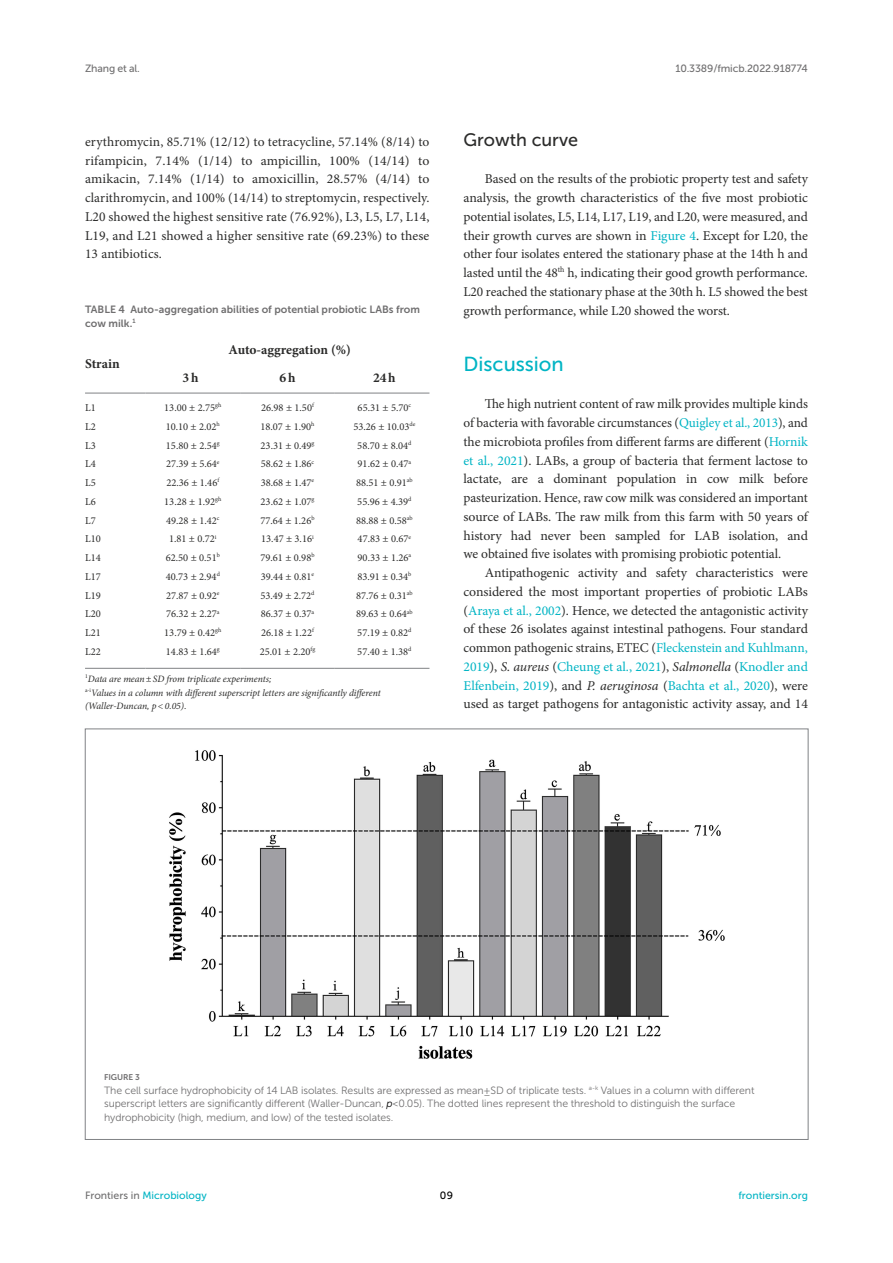
<style>
.page{position:relative;width:893px;height:1263px;background:#fff}
.page>*{position:absolute;margin:0;border:0;box-sizing:border-box;transform-origin:0 0}
.HEAD_1{font:20.25px "Museo Sans 500";color:#00b4c4}
.HEAD_2{font:18px "Museo Sans 500";color:#2b2b2a}
.TEXT_FLUSH{font:13.5px/18.8px "Minion Pro";letter-spacing:-.005em;color:#2b2b2a;text-align:justify}
.TEXT{font:13.5px/18.8px "Minion Pro";letter-spacing:-.01em;color:#2b2b2a;text-align:justify}
.TB_STH{font:700 13.5px "Minion Pro";letter-spacing:-.005em;color:#2b2b2a}
.TB_CH{font:700 13.5px "Minion Pro";color:#2b2b2a}
.TB_TX{font:10.5px "Minion Pro";color:#2b2b2a}
.FIG_LEG{font:10.5px/13.5px "Museo Sans 300";letter-spacing:-.01em;color:#706f70}
.TT{font:10.5px/13.5px "Museo Sans 700";color:#706f70}
.t1{font:10.5px "Museo Sans 500";color:#00b4c4}
.t2{font:10.5px "Museo Sans 500";letter-spacing:-.015em;color:#706f70}
.t3{font:10.5px "Museo Sans 500";color:#000}
.TFN{font:italic 9.75px/13.5px "Minion Pro";letter-spacing:-.01em;color:#2b2b2a}
.FIG_HD{font:8.25px "Museo Sans 700";letter-spacing:-.01em;color:#706f70}
.s1{color:#00b4c4}
.s2{font-style:italic}
.s3{font-style:normal}
.s4{font-style:italic;color:#000}
.s5{color:#706f70}
</style>
<div class="page">
<hr style="left:240px;top:668px;width:95px;height:1px;background:#808285">
<hr style="left:146px;top:668px;width:94px;height:1px;background:#808285">
<hr style="left:335px;top:668px;width:94px;height:1px;background:#808285">
<hr style="left:85px;top:668px;width:61px;height:1px;background:#808285">
<hr style="left:85px;top:393px;width:61px;height:1px;background:#808285">
<hr style="left:240px;top:393px;width:95px;height:1px;background:#808285">
<hr style="left:335px;top:393px;width:94px;height:1px;background:#808285">
<hr style="left:146px;top:393px;width:94px;height:1px;background:#808285">
<img style="left:169px;top:750px;width:556px;height:309px">
<p class="t2" style="left:85px;top:63px;width:56px">Zhang et al.</p>
<p class="t2" style="left:675px;top:63px;width:134px">10.3389/fmicb.2022.918774</p>
<p class="TEXT_FLUSH" style="left:85px;top:132px;width:346px">erythromycin, 85.71% (12/12) to tetracycline, 57.14% (8/14) to rifampicin, 7.14% (1/14) to ampicillin, 100% (14/14) to amikacin, 7.14% (1/14) to amoxicillin, 28.57% (4/14) to clarithromycin, and 100% (14/14) to streptomycin, respectively.<br>L20 showed the highest sensitive rate (76.92%), L3, L5, L7, L14, L19, and L21 showed a higher sensitive rate (69.23%) to these 13 antibiotics.</p>
<p class="HEAD_2" style="left:463px;top:130px;width:116px">Growth curve</p>
<p class="TEXT_FLUSH" style="left:463px;top:170px;width:346px;text-indent:21px">Based on the results of the probiotic property test and safety analysis, the growth characteristics of the five most probiotic potential isolates, L5, L14, L17, L19, and L20, were measured, and their growth curves are shown in <span class="s1">Figure 4</span>. Except for L20, the other four isolates entered the stationary phase at the 14th h and lasted until the 48<sup>th</sup> h, indicating their good growth performance.<br>L20 reached the stationary phase at the 30th h. L5 showed the best growth performance, while L20 showed the worst.</p>
<p class="HEAD_1" style="left:463px;top:353px;width:102px">Discussion</p>
<p class="TEXT_FLUSH" style="left:463px;top:395px;width:346px;text-indent:21px">The high nutrient content of raw milk provides multiple kinds of bacteria with favorable circumstances (<span class="s1">Quigley et al., 2013</span>), and the microbiota profiles from different farms are different (<span class="s1">Hornik et al., 2021</span>). LABs, a group of bacteria that ferment lactose to lactate, are a dominant population in cow milk before pasteurization. Hence, raw cow milk was considered an important source of LABs. The raw milk from this farm with 50 years of history had never been sampled for LAB isolation, and we obtained five isolates with promising probiotic potential.</p>
<p class="TEXT" style="left:463px;top:563px;width:346px;text-indent:21px">Antipathogenic activity and safety characteristics were considered the most important properties of probiotic LABs (<span class="s1">Araya et al., 2002</span>). Hence, we detected the antagonistic activity of these 26 isolates against intestinal pathogens. Four standard common pathogenic strains, ETEC (<span class="s1">Fleckenstein and Kuhlmann, 2019</span>), <span class="s2">S. aureus</span> (<span class="s1">Cheung et al., 2021</span>), <span class="s2">Salmonella</span> (<span class="s1">Knodler and Elfenbein, 2019</span>), and <span class="s2">P. aeruginosa</span> (<span class="s1">Bachta et al., 2020</span>), were used as target pathogens for antagonistic activity assay, and 14</p>
<p class="TT" style="left:85px;top:303px;width:337px">TABLE 4 Auto-aggregation abilities of potential probiotic LABs from cow milk.<sup>1</sup></p>
<p class="TB_CH" style="left:85px;top:355px;width:36px">Strain</p>
<p class="TB_STH" style="left:229px;top:341px;width:124px">Auto-aggregation (%)</p>
<p class="TB_CH" style="left:183px;top:369px;width:17px">3h</p>
<p class="TB_CH" style="left:280px;top:369px;width:17px">6h</p>
<p class="TB_CH" style="left:373px;top:369px;width:24px">24h</p>
<p class="TB_TX" style="left:85px;top:401px;width:12px">L1</p>
<p class="TB_TX" style="left:164px;top:401px;width:59px">13.00 ± 2.75<sup>gh</sup></p>
<p class="TB_TX" style="left:261px;top:401px;width:54px">26.98 ± 1.50<sup>f</sup></p>
<p class="TB_TX" style="left:358px;top:401px;width:55px">65.31 ± 5.70<sup>c</sup></p>
<p class="TB_TX" style="left:85px;top:420px;width:12px">L2</p>
<p class="TB_TX" style="left:166px;top:420px;width:56px">10.10 ± 2.02<sup>h</sup></p>
<p class="TB_TX" style="left:260px;top:420px;width:56px">18.07 ± 1.90<sup>h</sup></p>
<p class="TB_TX" style="left:353px;top:420px;width:63px">53.26 ± 10.03<sup>de</sup></p>
<p class="TB_TX" style="left:85px;top:438px;width:12px">L3</p>
<p class="TB_TX" style="left:166px;top:438px;width:55px">15.80 ± 2.54<sup>g</sup></p>
<p class="TB_TX" style="left:261px;top:438px;width:55px">23.31 ± 0.49<sup>g</sup></p>
<p class="TB_TX" style="left:357px;top:438px;width:56px">58.70 ± 8.04<sup>d</sup></p>
<p class="TB_TX" style="left:85px;top:457px;width:12px">L4</p>
<p class="TB_TX" style="left:166px;top:457px;width:55px">27.39 ± 5.64<sup>e</sup></p>
<p class="TB_TX" style="left:261px;top:457px;width:55px">58.62 ± 1.86<sup>c</sup></p>
<p class="TB_TX" style="left:358px;top:457px;width:55px">91.62 ± 0.47<sup>a</sup></p>
<p class="TB_TX" style="left:85px;top:476px;width:12px">L5</p>
<p class="TB_TX" style="left:166px;top:476px;width:54px">22.36 ± 1.46<sup>f</sup></p>
<p class="TB_TX" style="left:261px;top:476px;width:55px">38.68 ± 1.47<sup>e</sup></p>
<p class="TB_TX" style="left:356px;top:476px;width:58px">88.51 ± 0.91<sup>ab</sup></p>
<p class="TB_TX" style="left:85px;top:495px;width:12px">L6</p>
<p class="TB_TX" style="left:164px;top:495px;width:59px">13.28 ± 1.92<sup>gh</sup></p>
<p class="TB_TX" style="left:261px;top:495px;width:55px">23.62 ± 1.07<sup>g</sup></p>
<p class="TB_TX" style="left:357px;top:495px;width:56px">55.96 ± 4.39<sup>d</sup></p>
<p class="TB_TX" style="left:85px;top:513px;width:12px">L7</p>
<p class="TB_TX" style="left:166px;top:513px;width:55px">49.28 ± 1.42<sup>c</sup></p>
<p class="TB_TX" style="left:260px;top:513px;width:56px">77.64 ± 1.26<sup>b</sup></p>
<p class="TB_TX" style="left:356px;top:513px;width:58px">88.88 ± 0.58<sup>ab</sup></p>
<p class="TB_TX" style="left:85px;top:532px;width:17px">L10</p>
<p class="TB_TX" style="left:169px;top:532px;width:49px">1.81 ± 0.72<sup>i</sup></p>
<p class="TB_TX" style="left:261px;top:532px;width:54px">13.47 ± 3.16<sup>i</sup></p>
<p class="TB_TX" style="left:358px;top:532px;width:55px">47.83 ± 0.67<sup>e</sup></p>
<p class="TB_TX" style="left:85px;top:551px;width:17px">L14</p>
<p class="TB_TX" style="left:166px;top:551px;width:56px">62.50 ± 0.51<sup>b</sup></p>
<p class="TB_TX" style="left:260px;top:551px;width:56px">79.61 ± 0.98<sup>b</sup></p>
<p class="TB_TX" style="left:358px;top:551px;width:55px">90.33 ± 1.26<sup>a</sup></p>
<p class="TB_TX" style="left:85px;top:570px;width:17px">L17</p>
<p class="TB_TX" style="left:166px;top:570px;width:56px">40.73 ± 2.94<sup>d</sup></p>
<p class="TB_TX" style="left:261px;top:570px;width:55px">39.44 ± 0.81<sup>e</sup></p>
<p class="TB_TX" style="left:357px;top:570px;width:56px">83.91 ± 0.34<sup>b</sup></p>
<p class="TB_TX" style="left:85px;top:588px;width:17px">L19</p>
<p class="TB_TX" style="left:166px;top:588px;width:55px">27.87 ± 0.92<sup>e</sup></p>
<p class="TB_TX" style="left:260px;top:588px;width:56px">53.49 ± 2.72<sup>d</sup></p>
<p class="TB_TX" style="left:356px;top:588px;width:58px">87.76 ± 0.31<sup>ab</sup></p>
<p class="TB_TX" style="left:85px;top:607px;width:17px">L20</p>
<p class="TB_TX" style="left:166px;top:607px;width:55px">76.32 ± 2.27<sup>a</sup></p>
<p class="TB_TX" style="left:261px;top:607px;width:55px">86.37 ± 0.37<sup>a</sup></p>
<p class="TB_TX" style="left:356px;top:607px;width:58px">89.63 ± 0.64<sup>ab</sup></p>
<p class="TB_TX" style="left:85px;top:626px;width:17px">L21</p>
<p class="TB_TX" style="left:164px;top:626px;width:59px">13.79 ± 0.42<sup>gh</sup></p>
<p class="TB_TX" style="left:261px;top:626px;width:54px">26.18 ± 1.22<sup>f</sup></p>
<p class="TB_TX" style="left:357px;top:626px;width:56px">57.19 ± 0.82<sup>d</sup></p>
<p class="TB_TX" style="left:85px;top:645px;width:17px">L22</p>
<p class="TB_TX" style="left:166px;top:645px;width:55px">14.83 ± 1.64<sup>g</sup></p>
<p class="TB_TX" style="left:260px;top:645px;width:57px">25.01 ± 2.20<sup>fg</sup></p>
<p class="TB_TX" style="left:357px;top:645px;width:56px">57.40 ± 1.38<sup>d</sup></p>
<p class="TFN" style="left:85px;top:672px;width:297px"><sup>1</sup>Data are mean±SD from triplicate experiments;<br><sup>a-i</sup>Values in a column with different superscript letters are significantly different (Waller-Duncan, p&lt;0.05)<span class="s3">.</span></p>
<p class="FIG_HD" style="left:104px;top:1072px;width:37px">FIGURE 3</p>
<p class="FIG_LEG" style="left:104px;top:1083px;width:652px">The cell surface hydrophobicity of 14 LAB isolates. Results are expressed as mean ± SD of triplicate tests. <sup>a-k</sup> Values in a column with different superscript letters are significantly different (Waller-Duncan, <span class="s4">p</span> &lt; 0.05). The dotted lines represent the threshold to distinguish the surface hydrophobicity (high, medium, and low) of the tested isolates.</p>
<p class="t1" style="left:85px;top:1190px;width:123px"><span class="s5">Frontiers in</span> Microbiology</p>
<p class="t3" style="left:440px;top:1190px;width:15px">09</p>
<p class="t1" style="left:738px;top:1190px;width:71px">frontiersin.org</p>
</div>
